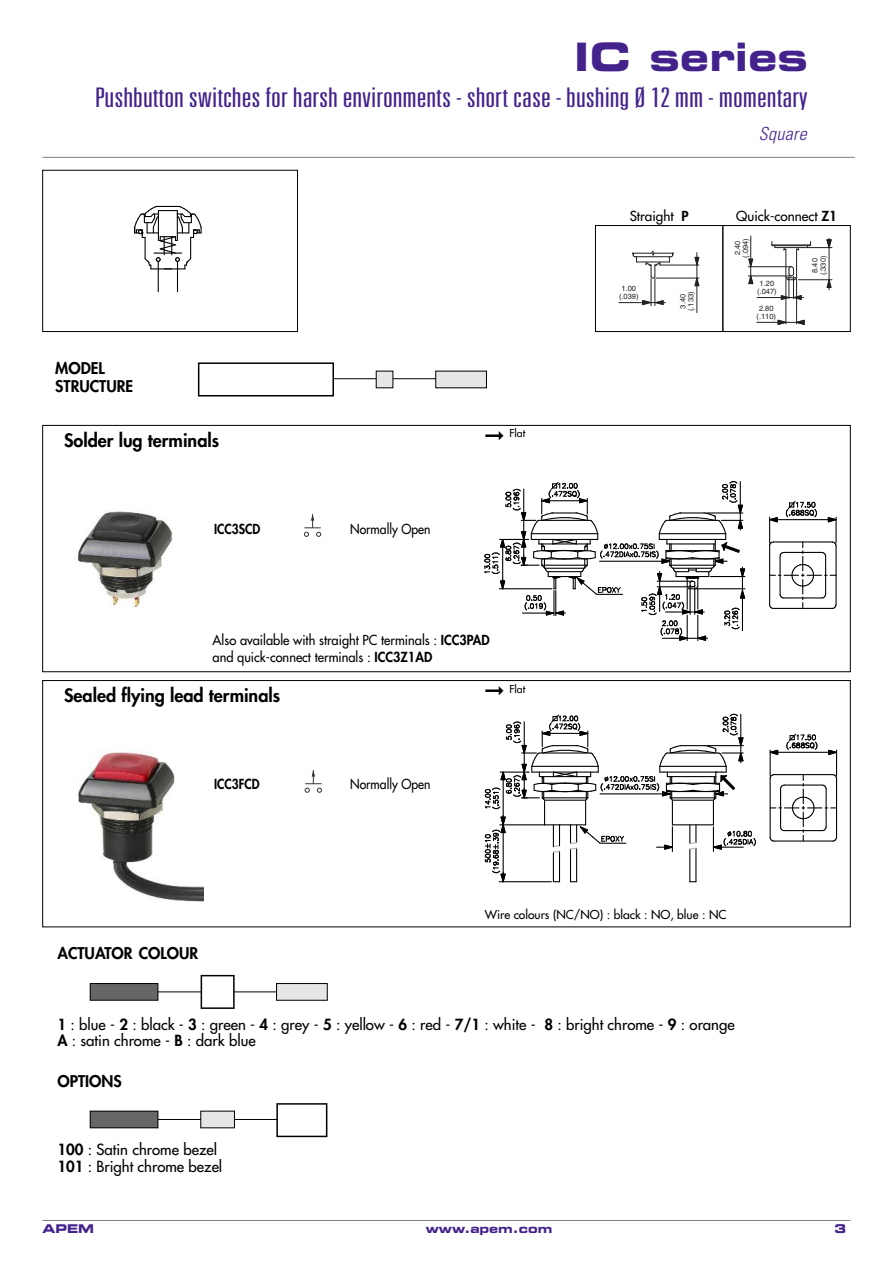
<style>
.page{position:relative;width:893px;height:1263px;background:#fff}
.page>*{position:absolute;margin:0;border:0;box-sizing:border-box;transform-origin:0 0}
.t1{font:700 expanded 39px "Square 721 BT";color:#43228c}
.t2{font:300 ultra-condensed 27px "Univers";color:#43228c;scale:1.3 1}
.t3{font:800 18px "Futura";color:#000}
.t4{font:italic 300 condensed 18px "Univers";letter-spacing:.02em;color:#43228c}
.t5{font:800 15.75px/18px "Futura";color:#000}
.t6{font:15px/16.5px "Futura";color:#000}
.t7{font:13.5px/16.5px "Futura";color:#000;scale:.95 1}
.t8{font:13.5px "Futura";color:#000;scale:.9 1}
.t9{font:13.5px "Futura";color:#000}
.t10{font:800 13.5px "Futura";color:#000;scale:.9 1}
.t11{font:12px "Futura";color:#000}
.t12{font:700 expanded 12px "Square 721 BT";color:#43228c}
.t13{font:10.5px "Futura";color:#000}
.t14{font:7.5px/8.1px "Helvetica";color:#231f20;text-align:center}
.s1{font-weight:800}
</style>
<div class="page">
<hr style="left:43px;top:1220px;width:807px;height:1px;background:#808080">
<hr style="left:43px;top:157px;width:812px;height:1px;background:#808080">
<hr style="left:287px;top:378px;width:179px;height:1px;background:#000">
<div style="left:199px;top:363px;width:134px;height:33px;background:#fff"></div>
<div style="left:198px;top:362px;width:136px;height:34px;border:2px solid #000"></div>
<div style="left:376px;top:371px;width:17px;height:17px;background:#e6e6e6"></div>
<div style="left:436px;top:371px;width:50px;height:17px;background:#e6e6e6"></div>
<div style="left:43px;top:425px;width:807px;height:247px;border:1px solid #000"></div>
<img style="left:77px;top:510px;width:96px;height:98px">
<svg style="left:760px;top:672px;width:17px;height:1px"></svg>
<svg style="left:783px;top:671px;width:41px;height:2px"></svg>
<svg style="left:769px;top:501px;width:68px;height:108px"></svg>
<svg style="left:484px;top:481px;width:262px;height:160px"></svg>
<svg style="left:304px;top:514px;width:17px;height:23px"></svg>
<div style="left:43px;top:680px;width:807px;height:247px;border:1px solid #000"></div>
<img style="left:77px;top:751px;width:126px;height:151px">
<svg style="left:769px;top:733px;width:69px;height:109px"></svg>
<svg style="left:484px;top:713px;width:272px;height:170px"></svg>
<hr style="left:156px;top:992px;width:154px;height:1px;background:#000">
<div style="left:90px;top:983px;width:68px;height:17px;background:#666"></div>
<div style="left:90px;top:983px;width:68px;height:17px;border:1px solid #000"></div>
<div style="left:201px;top:976px;width:33px;height:32px;background:#fff"></div>
<div style="left:201px;top:975px;width:34px;height:34px;border:2px solid #000"></div>
<hr style="left:156px;top:1119px;width:134px;height:1px;background:#000">
<div style="left:90px;top:1111px;width:68px;height:17px;background:#666"></div>
<div style="left:90px;top:1111px;width:68px;height:17px;border:1px solid #000"></div>
<svg style="left:305px;top:770px;width:17px;height:23px"></svg>
<hr style="left:158px;top:261px;width:1px;height:31px;background:#000">
<hr style="left:177px;top:261px;width:1px;height:31px;background:#000">
<svg style="left:134px;top:205px;width:68px;height:64px"></svg>
<div style="left:43px;top:170px;width:255px;height:162px;border:1px solid #000"></div>
<hr style="left:696px;top:253px;width:1px;height:60px;background:#231f20">
<hr style="left:619px;top:302px;width:46px;height:1px;background:#231f20">
<svg style="left:694px;top:277px;width:5px;height:10px"></svg>
<hr style="left:656px;top:278px;width:43px;height:1px;background:#231f20">
<svg style="left:694px;top:257px;width:5px;height:8px"></svg>
<hr style="left:659px;top:265px;width:40px;height:1px;background:#231f20">
<svg style="left:632px;top:251px;width:42px;height:55px"></svg>
<div style="left:595px;top:225px;width:128px;height:107px;border:1px solid #000"></div>
<hr style="left:829px;top:238px;width:1px;height:52px;background:#231f20">
<hr style="left:757px;top:322px;width:46px;height:1px;background:#231f20">
<hr style="left:785px;top:279px;width:1px;height:45px;background:#231f20">
<hr style="left:748px;top:266px;width:43px;height:1px;background:#231f20">
<hr style="left:748px;top:276px;width:43px;height:1px;background:#231f20">
<hr style="left:750px;top:236px;width:1px;height:45px;background:#231f20">
<svg style="left:748px;top:275px;width:6px;height:10px"></svg>
<svg style="left:748px;top:258px;width:6px;height:10px"></svg>
<svg style="left:777px;top:319px;width:10px;height:6px"></svg>
<svg style="left:796px;top:319px;width:9px;height:6px"></svg>
<hr style="left:757px;top:297px;width:46px;height:1px;background:#231f20">
<hr style="left:796px;top:279px;width:1px;height:45px;background:#231f20">
<svg style="left:771px;top:239px;width:61px;height:62px"></svg>
<div style="left:723px;top:225px;width:127px;height:107px;border:1px solid #000"></div>
<div style="left:277px;top:983px;width:50px;height:17px;background:#e6e6e6"></div>
<div style="left:276px;top:983px;width:51px;height:17px;border:1px solid #000"></div>
<div style="left:277px;top:1104px;width:50px;height:32px;background:#fff"></div>
<div style="left:276px;top:1103px;width:51px;height:34px;border:2px solid #000"></div>
<div style="left:201px;top:1111px;width:33px;height:17px;background:#e6e6e6"></div>
<h1 class="t1" style="left:574px;top:43px;width:235px">IC series</h1>
<h2 class="t2" style="left:95px;top:87px;width:550px">Pushbuttonswitches forharshenvironments - short case-bushingØ12 mm - momentary</h2>
<p class="t4" style="left:759px;top:127px;width:49px">Square</p>
<p class="t9" style="left:630px;top:209px;width:60px">Straight <span class="s1">P</span></p>
<p class="t9" style="left:736px;top:209px;width:102px">Quick-connect <span class="s1">Z1</span></p>
<p class="t5" style="left:55px;top:360px;width:79px">MODEL<br>STRUCTURE</p>
<p class="t3" style="left:64px;top:431px;width:157px">Solder lug terminals</p>
<p class="t13" style="left:485px;top:428px;width:42px">➞ Flat</p>
<p class="t10" style="left:214px;top:523px;width:53px">ICC3SCD</p>
<p class="t8" style="left:350px;top:522px;width:91px">Normally Open</p>
<p class="t7" style="left:213px;top:633px;width:293px">Also available with straight PC terminals : <span class="s1">ICC3PAD </span>and quick-connect terminals : <span class="s1">ICC3Z1AD</span></p>
<p class="t3" style="left:64px;top:687px;width:218px">Sealed flying lead terminals</p>
<p class="t13" style="left:485px;top:683px;width:42px">➞ Flat</p>
<p class="t10" style="left:214px;top:778px;width:52px">ICC3FCD</p>
<p class="t8" style="left:350px;top:778px;width:91px">Normally Open</p>
<p class="t14" style="left:621px;top:285px;width:16px">1.00</p>
<p class="t14" style="left:619px;top:293px;width:21px">(.039)</p>
<p class="t14" style="left:679px;top:311px;width:21px;rotate:-90deg">3 40<br>( 133)</p>
<p class="t14" style="left:742px;top:258px;width:21px;rotate:-90deg">( 094)</p>
<p class="t14" style="left:734px;top:255px;width:16px;rotate:-90deg">2 40</p>
<p class="t14" style="left:757px;top:280px;width:21px">1.20 (.047)</p>
<p class="t14" style="left:759px;top:305px;width:16px">2.80</p>
<p class="t14" style="left:756px;top:313px;width:21px">(.110)</p>
<p class="t14" style="left:820px;top:275px;width:21px;rotate:-90deg">( 330)</p>
<p class="t14" style="left:812px;top:273px;width:16px;rotate:-90deg">8 40</p>
<p class="t5" style="left:57px;top:945px;width:142px">ACTUATOR COLOUR</p>
<p class="t11" style="left:485px;top:909px;width:243px">Wire colours (NC/NO) : black : NO, blue : NC</p>
<p class="t6" style="left:57px;top:1017px;width:679px"><span class="s1">1</span> : blue - <span class="s1">2</span> : black - <span class="s1">3</span> : green - <span class="s1">4</span> : grey - <span class="s1">5</span> : yellow - <span class="s1">6</span> : red - <span class="s1">7/1</span> : white - <span class="s1">8</span> : bright chrome - <span class="s1">9</span> : orange<br><span class="s1">A</span> : satin chrome - <span class="s1">B</span> : dark blue</p>
<p class="t5" style="left:57px;top:1073px;width:66px">OPTIONS</p>
<p class="t6" style="left:57px;top:1142px;width:166px"><span class="s1">100</span> : Satin chrome bezel<br><span class="s1">101</span> : Bright chrome bezel</p>
<p class="t12" style="left:43px;top:1225px;width:53px">APEM</p>
<p class="t12" style="left:426px;top:1225px;width:128px">www.apem.com</p>
<p class="t12" style="left:834px;top:1225px;width:13px">3</p>
</div>
